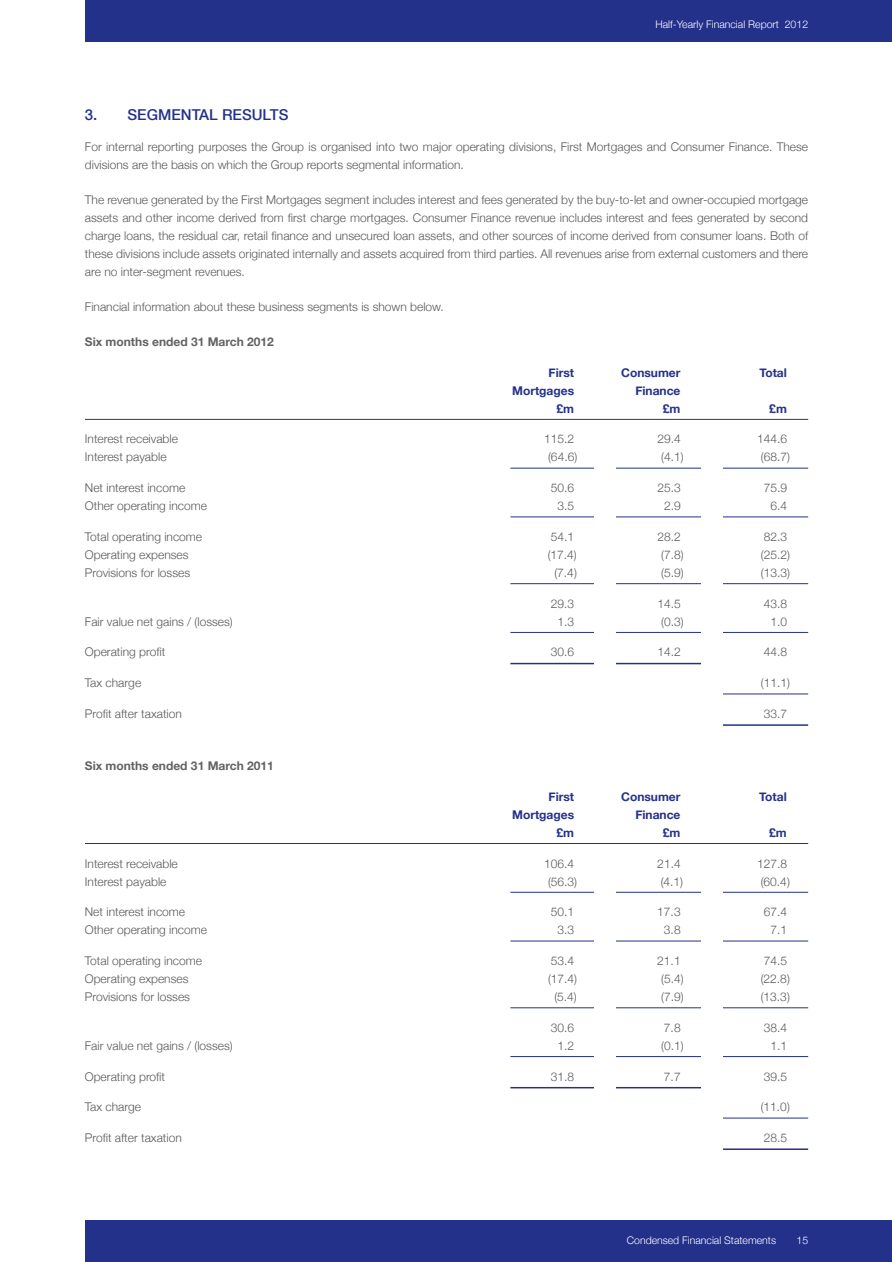
<style>
.page{position:relative;width:892px;height:1262px;background:#fff}
.page>*{position:absolute;margin:0;border:0;box-sizing:border-box;transform-origin:0 0}
.t1{font:500 15px "Helvetica Neue";color:#24318b}
.t2{font:300 12px/18px "Helvetica Neue";color:#57585a}
.t3{font:700 12px "Helvetica Neue";color:#24318b}
.t4{font:700 12px "Helvetica Neue";color:#636366}
.t5{font:300 10.5px "Helvetica Neue";color:#fff}
</style>
<div class="page">
<div style="left:85px;top:0;width:807px;height:42px;background:#24318b"></div>
<div style="left:85px;top:1220px;width:807px;height:42px;background:#24318b"></div>
<hr style="left:85px;top:419px;width:723px;height:1px;background:#24318b">
<hr style="left:510px;top:468px;width:298px;height:1px;background:#24318b">
<hr style="left:510px;top:516px;width:298px;height:1px;background:#24318b">
<hr style="left:510px;top:583px;width:298px;height:1px;background:#24318b">
<hr style="left:510px;top:632px;width:298px;height:1px;background:#24318b">
<hr style="left:510px;top:663px;width:298px;height:1px;background:#24318b">
<hr style="left:510px;top:693px;width:298px;height:1px;background:#24318b">
<hr style="left:510px;top:724px;width:298px;height:2px;background:#24318b">
<hr style="left:85px;top:843px;width:723px;height:1px;background:#24318b">
<hr style="left:510px;top:892px;width:298px;height:1px;background:#24318b">
<hr style="left:510px;top:941px;width:298px;height:1px;background:#24318b">
<hr style="left:510px;top:1007px;width:298px;height:1px;background:#24318b">
<hr style="left:510px;top:1056px;width:298px;height:1px;background:#24318b">
<hr style="left:510px;top:1087px;width:298px;height:1px;background:#24318b">
<hr style="left:510px;top:1118px;width:298px;height:1px;background:#24318b">
<hr style="left:510px;top:1148px;width:298px;height:2px;background:#24318b">
<div style="left:701px;top:430px;width:21px;height:338px;background:#fff"></div>
<div style="left:594px;top:432px;width:22px;height:338px;background:#fff"></div>
<div style="left:446px;top:679px;width:255px;height:63px;background:#fff"></div>
<div style="left:701px;top:855px;width:21px;height:315px;background:#fff"></div>
<div style="left:594px;top:857px;width:22px;height:315px;background:#fff"></div>
<div style="left:456px;top:1095px;width:254px;height:64px;background:#fff"></div>
<div style="left:722px;top:659px;width:100px;height:12px;background:#fff"></div>
<div style="left:722px;top:1084px;width:100px;height:11px;background:#fff"></div>
<p class="t5" style="left:655px;top:18px;width:154px">Half-Yearly Financial Report 2012</p>
<p class="t1" style="left:85px;top:105px;width:205px">3. SEGMENTAL RESULTS</p>
<p class="t2" style="left:85px;top:137px;width:724px">For internal reporting purposes the Group is organised into two major operating divisions, First Mortgages and Consumer Finance. These divisions are the basis on which the Group reports segmental information.</p>
<p class="t2" style="left:85px;top:190px;width:724px;text-align:justify">The revenue generated by the First Mortgages segment includes interest and fees generated by the buy-to-let and owner-occupied mortgage assets and other income derived from first charge mortgages. Consumer Finance revenue includes interest and fees generated by second charge loans, the residual car, retail finance and unsecured loan assets, and other sources of income derived from consumer loans. Both of these divisions include assets originated internally and assets acquired from third parties. All revenues arise from external customers and there are no inter-segment revenues.</p>
<p class="t2" style="left:85px;top:297px;width:360px">Financial information about these business segments is shown below.</p>
<p class="t4" style="left:85px;top:334px;width:190px">Six months ended 31 March 2012</p>
<p class="t3" style="left:548px;top:365px;width:27px">First</p>
<p class="t3" style="left:621px;top:365px;width:61px">Consumer</p>
<p class="t3" style="left:759px;top:365px;width:29px">Total</p>
<p class="t3" style="left:512px;top:383px;width:63px">Mortgages</p>
<p class="t3" style="left:635px;top:383px;width:47px">Finance</p>
<p class="t3" style="left:556px;top:401px;width:19px">£m</p>
<p class="t3" style="left:663px;top:401px;width:19px">£m</p>
<p class="t3" style="left:769px;top:401px;width:19px">£m</p>
<p class="t2" style="left:85px;top:430px;width:94px">Interest receivable</p>
<p class="t2" style="left:544px;top:430px;width:32px">115.2</p>
<p class="t2" style="left:657px;top:430px;width:25px">29.4</p>
<p class="t2" style="left:757px;top:430px;width:32px">144.6</p>
<p class="t2" style="left:85px;top:448px;width:83px">Interest payable</p>
<p class="t2" style="left:548px;top:448px;width:31px">(64.6)</p>
<p class="t2" style="left:661px;top:448px;width:24px">(4.1)</p>
<p class="t2" style="left:760px;top:448px;width:31px">(68.7)</p>
<p class="t2" style="left:85px;top:479px;width:102px">Net interest income</p>
<p class="t2" style="left:551px;top:479px;width:25px">50.6</p>
<p class="t2" style="left:657px;top:479px;width:25px">25.3</p>
<p class="t2" style="left:764px;top:479px;width:25px">75.9</p>
<p class="t2" style="left:85px;top:497px;width:124px">Other operating income</p>
<p class="t2" style="left:557px;top:497px;width:18px">3.5</p>
<p class="t2" style="left:664px;top:497px;width:18px">2.9</p>
<p class="t2" style="left:770px;top:497px;width:18px">6.4</p>
<p class="t2" style="left:85px;top:527px;width:119px">Total operating income</p>
<p class="t2" style="left:551px;top:527px;width:25px">54.1</p>
<p class="t2" style="left:657px;top:527px;width:25px">28.2</p>
<p class="t2" style="left:764px;top:527px;width:25px">82.3</p>
<p class="t2" style="left:85px;top:545px;width:105px">Operating expenses</p>
<p class="t2" style="left:547px;top:545px;width:31px">(17.4)</p>
<p class="t2" style="left:661px;top:545px;width:24px">(7.8)</p>
<p class="t2" style="left:760px;top:545px;width:31px">(25.2)</p>
<p class="t2" style="left:85px;top:563px;width:107px">Provisions for losses</p>
<p class="t2" style="left:554px;top:563px;width:24px">(7.4)</p>
<p class="t2" style="left:661px;top:563px;width:24px">(5.9)</p>
<p class="t2" style="left:760px;top:563px;width:31px">(13.3)</p>
<p class="t2" style="left:551px;top:594px;width:25px">29.3</p>
<p class="t2" style="left:657px;top:594px;width:25px">14.5</p>
<p class="t2" style="left:764px;top:594px;width:25px">43.8</p>
<p class="t2" style="left:85px;top:612px;width:149px">Fair value net gains / (losses)</p>
<p class="t2" style="left:557px;top:612px;width:18px">1.3</p>
<p class="t2" style="left:661px;top:612px;width:24px">(0.3)</p>
<p class="t2" style="left:770px;top:612px;width:18px">1.0</p>
<p class="t2" style="left:85px;top:643px;width:82px">Operating profit</p>
<p class="t2" style="left:551px;top:643px;width:25px">30.6</p>
<p class="t2" style="left:657px;top:643px;width:25px">14.2</p>
<p class="t2" style="left:764px;top:643px;width:25px">44.8</p>
<p class="t2" style="left:85px;top:674px;width:58px">Tax charge</p>
<p class="t2" style="left:760px;top:674px;width:31px">(11.1)</p>
<p class="t2" style="left:85px;top:704px;width:98px">Profit after taxation</p>
<p class="t2" style="left:764px;top:704px;width:25px">33.7</p>
<p class="t4" style="left:85px;top:758px;width:190px">Six months ended 31 March 2011</p>
<p class="t3" style="left:548px;top:789px;width:27px">First</p>
<p class="t3" style="left:621px;top:789px;width:61px">Consumer</p>
<p class="t3" style="left:759px;top:789px;width:29px">Total</p>
<p class="t3" style="left:512px;top:807px;width:63px">Mortgages</p>
<p class="t3" style="left:635px;top:807px;width:47px">Finance</p>
<p class="t3" style="left:556px;top:825px;width:19px">£m</p>
<p class="t3" style="left:663px;top:825px;width:19px">£m</p>
<p class="t3" style="left:769px;top:825px;width:19px">£m</p>
<p class="t2" style="left:85px;top:854px;width:94px">Interest receivable</p>
<p class="t2" style="left:544px;top:854px;width:32px">106.4</p>
<p class="t2" style="left:657px;top:854px;width:25px">21.4</p>
<p class="t2" style="left:757px;top:854px;width:32px">127.8</p>
<p class="t2" style="left:85px;top:872px;width:83px">Interest payable</p>
<p class="t2" style="left:548px;top:872px;width:31px">(56.3)</p>
<p class="t2" style="left:660px;top:872px;width:24px">(4.1)</p>
<p class="t2" style="left:760px;top:872px;width:31px">(60.4)</p>
<p class="t2" style="left:85px;top:903px;width:102px">Net interest income</p>
<p class="t2" style="left:550px;top:903px;width:25px">50.1</p>
<p class="t2" style="left:657px;top:903px;width:25px">17.3</p>
<p class="t2" style="left:763px;top:903px;width:25px">67.4</p>
<p class="t2" style="left:85px;top:921px;width:124px">Other operating income</p>
<p class="t2" style="left:557px;top:921px;width:18px">3.3</p>
<p class="t2" style="left:664px;top:921px;width:18px">3.8</p>
<p class="t2" style="left:770px;top:921px;width:18px">7.1</p>
<p class="t2" style="left:85px;top:951px;width:119px">Total operating income</p>
<p class="t2" style="left:550px;top:951px;width:25px">53.4</p>
<p class="t2" style="left:657px;top:951px;width:25px">21.1</p>
<p class="t2" style="left:763px;top:951px;width:25px">74.5</p>
<p class="t2" style="left:85px;top:969px;width:105px">Operating expenses</p>
<p class="t2" style="left:548px;top:969px;width:31px">(17.4)</p>
<p class="t2" style="left:661px;top:969px;width:24px">(5.4)</p>
<p class="t2" style="left:760px;top:969px;width:31px">(22.8)</p>
<p class="t2" style="left:85px;top:987px;width:107px">Provisions for losses</p>
<p class="t2" style="left:554px;top:987px;width:24px">(5.4)</p>
<p class="t2" style="left:661px;top:987px;width:24px">(7.9)</p>
<p class="t2" style="left:760px;top:987px;width:31px">(13.3)</p>
<p class="t2" style="left:550px;top:1018px;width:25px">30.6</p>
<p class="t2" style="left:664px;top:1018px;width:18px">7.8</p>
<p class="t2" style="left:763px;top:1018px;width:25px">38.4</p>
<p class="t2" style="left:85px;top:1036px;width:149px">Fair value net gains / (losses)</p>
<p class="t2" style="left:557px;top:1036px;width:18px">1.2</p>
<p class="t2" style="left:661px;top:1036px;width:24px">(0.1)</p>
<p class="t2" style="left:770px;top:1036px;width:18px">1.1</p>
<p class="t2" style="left:85px;top:1067px;width:82px">Operating profit</p>
<p class="t2" style="left:550px;top:1067px;width:25px">31.8</p>
<p class="t2" style="left:664px;top:1067px;width:18px">7.7</p>
<p class="t2" style="left:763px;top:1067px;width:25px">39.5</p>
<p class="t2" style="left:85px;top:1098px;width:58px">Tax charge</p>
<p class="t2" style="left:760px;top:1098px;width:31px">(11.0)</p>
<p class="t2" style="left:85px;top:1128px;width:98px">Profit after taxation</p>
<p class="t2" style="left:763px;top:1128px;width:25px">28.5</p>
<p class="t5" style="left:627px;top:1234px;width:151px">Condensed Financial Statements</p>
<p class="t5" style="left:796px;top:1234px;width:13px">15</p>
</div>
